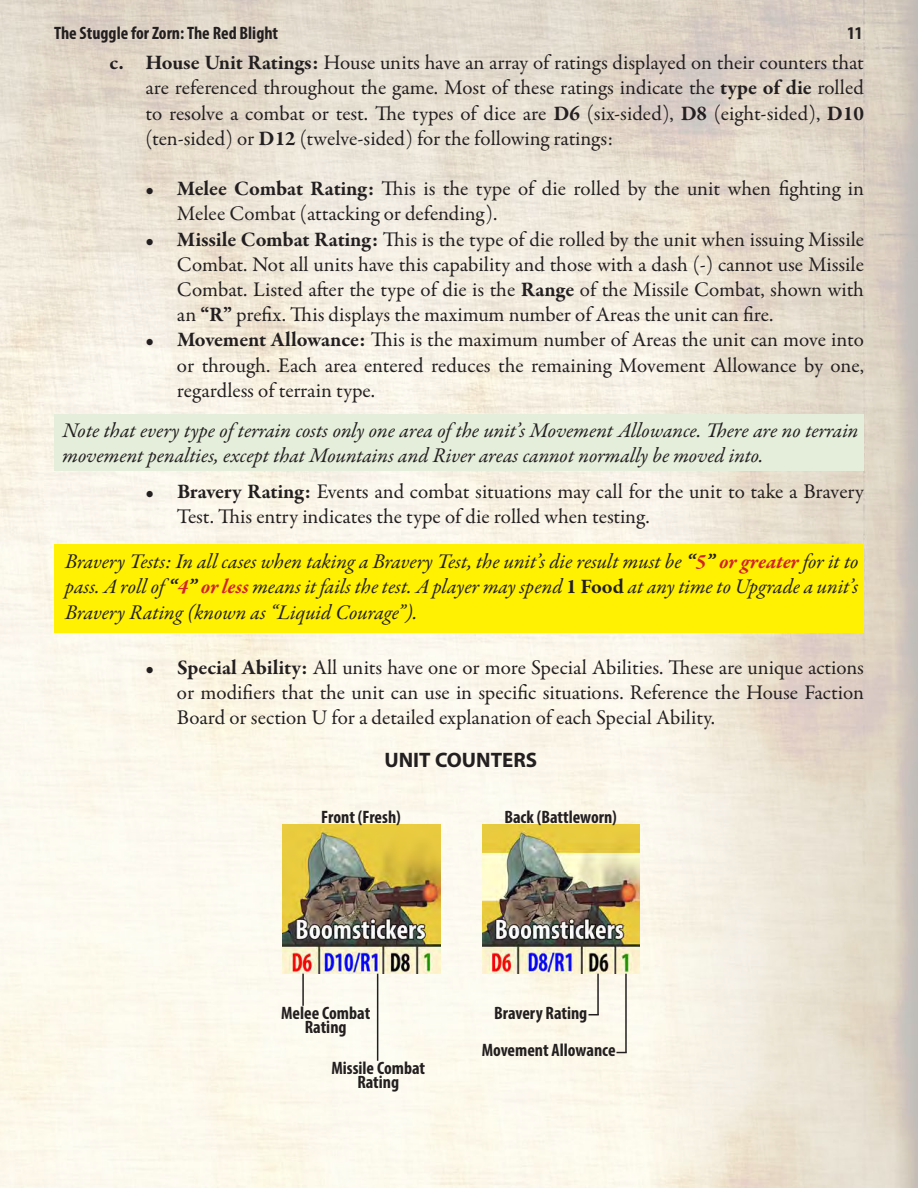
<style>
.page{position:relative;width:918px;height:1188px;background:#fff}
.page>*{position:absolute;margin:0;border:0;box-sizing:border-box;transform-origin:0 0}
.Paragraph_Style_4{font:21px "Garamond Premr Pro";color:#231f20}
.t1{font:italic 21px/25.2px "Garamond Premr Pro";letter-spacing:-.005em;color:#231f20}
.t2{font:700 21px "Myriad Pro";color:#231f20}
.t3{font:700 condensed 18px "Myriad Pro";color:#231f20}
.s1{font-weight:700}
.s2{font-weight:700;color:#d1232a}
.s3{font-weight:700;font-style:normal}
</style>
<div class="page">
<img style="left:0;top:0;width:918px;height:1188px">
<img style="left:482px;top:825px;width:157px;height:149px">
<hr style="left:597px;top:974px;width:2px;height:41px;background:#231f20">
<hr style="left:625px;top:974px;width:2px;height:79px;background:#231f20">
<img style="left:283px;top:825px;width:157px;height:149px">
<hr style="left:377px;top:974px;width:1px;height:87px;background:#231f20">
<hr style="left:302px;top:974px;width:2px;height:32px;background:#231f20">
<div style="left:54px;top:415px;width:810px;height:56px;background:#e4eeda"></div>
<div style="left:54px;top:544px;width:810px;height:89px;background:#fff101"></div>
<p class="t3" style="left:54px;top:22px;width:226px">The Stuggle for Zorn: The Red Blight</p>
<p class="t3" style="left:847px;top:22px;width:17px">11</p>
<p class="Paragraph_Style_4" style="left:110px;top:50px;width:756px"><span class="s1">c. House Unit Ratings:</span> House units have an array of ratings displayed on their counters that</p>
<p class="Paragraph_Style_4" style="left:145px;top:75px;width:720px">are referenced throughout the game. Most of these ratings indicate the <span class="s1">type of die</span> rolled</p>
<p class="Paragraph_Style_4" style="left:145px;top:100px;width:720px">to resolve a combat or test. The types of dice are <span class="s1">D6</span> (six-sided), <span class="s1">D8</span> (eight-sided), <span class="s1">D10</span></p>
<p class="Paragraph_Style_4" style="left:146px;top:126px;width:469px">(ten-sided) or <span class="s1">D12</span> (twelve-sided) for the following ratings:</p>
<p class="Paragraph_Style_4" style="left:145px;top:176px;width:720px"><span class="s1">• Melee Combat Rating:</span> This is the type of die rolled by the unit when fighting in</p>
<p class="Paragraph_Style_4" style="left:177px;top:201px;width:322px">Melee Combat (attacking or defending).</p>
<p class="Paragraph_Style_4" style="left:145px;top:226px;width:720px"><span class="s1">• Missile Combat Rating:</span> This is the type of die rolled by the unit when issuing Missile</p>
<p class="Paragraph_Style_4" style="left:177px;top:252px;width:688px">Combat. Not all units have this capability and those with a dash (-) cannot use Missile</p>
<p class="Paragraph_Style_4" style="left:177px;top:277px;width:689px">Combat. Listed after the type of die is the <span class="s1">Range</span> of the Missile Combat, shown with</p>
<p class="Paragraph_Style_4" style="left:177px;top:302px;width:598px">an <span class="s1">“R”</span> prefix. This displays the maximum number of Areas the unit can fire.</p>
<p class="Paragraph_Style_4" style="left:146px;top:327px;width:720px"><span class="s1">• Movement Allowance:</span> This is the maximum number of Areas the unit can move into</p>
<p class="Paragraph_Style_4" style="left:177px;top:352px;width:689px">or through. Each area entered reduces the remaining Movement Allowance by one,</p>
<p class="Paragraph_Style_4" style="left:177px;top:378px;width:200px">regardless of terrain type.</p>
<p class="t1" style="left:63px;top:419px;width:797px">Note that every type of terrain costs only one area of the unit’s Movement Allowance. There are no terrain movement penalties, except that Mountains and River areas cannot normally be moved into.</p>
<p class="Paragraph_Style_4" style="left:146px;top:478px;width:720px"><span class="s1">• Bravery Rating:</span> Events and combat situations may call for the unit to take a Bravery</p>
<p class="Paragraph_Style_4" style="left:177px;top:504px;width:474px">Test. This entry indicates the type of die rolled when testing.</p>
<p class="t1" style="left:65px;top:550px;width:795px;text-align:justify">Bravery Tests: In all cases when taking a Bravery Test, the unit’s die result must be <span class="s1">“</span><span class="s2">5</span><span class="s1">”</span> <span class="s2">or greater</span> for it to pass. A roll of <span class="s1">“</span><span class="s2">4</span><span class="s1">”</span> <span class="s2">or less</span> means it fails the test. A player may spend <span class="s3">1 Food</span> at any time to Upgrade a unit’s Bravery Rating (known as “Liquid Courage”).</p>
<p class="Paragraph_Style_4" style="left:146px;top:655px;width:720px"><span class="s1">• Special Ability:</span> All units have one or more Special Abilities. These are unique actions</p>
<p class="Paragraph_Style_4" style="left:177px;top:680px;width:689px">or modifiers that the unit can use in specific situations. Reference the House Faction</p>
<p class="Paragraph_Style_4" style="left:177px;top:705px;width:540px">Board or section U for a detailed explanation of each Special Ability.</p>
<p class="t2" style="left:384px;top:747px;width:154px">UNIT COUNTERS</p>
<p class="t3" style="left:321px;top:806px;width:81px">Front (Fresh)</p>
<p class="t3" style="left:504px;top:806px;width:114px">Back (Battleworn)</p>
<p class="t3" style="left:281px;top:1002px;width:91px">Melee Combat</p>
<p class="t3" style="left:305px;top:1016px;width:43px">Rating</p>
<p class="t3" style="left:331px;top:1057px;width:95px">Missile Combat</p>
<p class="t3" style="left:357px;top:1071px;width:43px">Rating</p>
<p class="t3" style="left:494px;top:1002px;width:95px">Bravery Rating</p>
<p class="t3" style="left:482px;top:1039px;width:135px">Movement Allowance</p>
</div>
